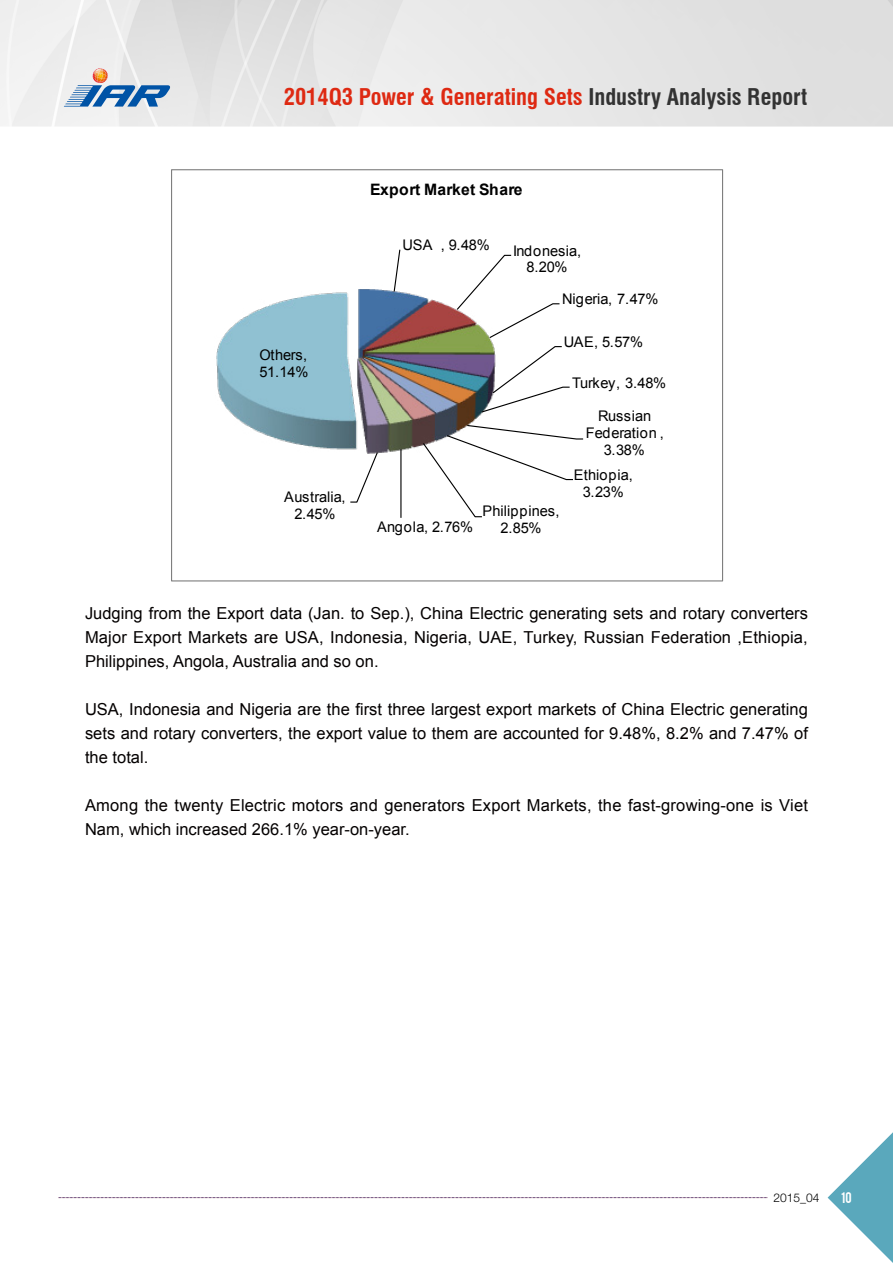
<style>
.page{position:relative;width:893px;height:1263px;background:#fff}
.page>*{position:absolute;margin:0;border:0;box-sizing:border-box;transform-origin:0 0}
.t1{font:700 condensed 22.5px "Swiss 721 BT";color:#de2912}
.t2{font:16.5px/24px "Arial";color:#040000;text-align:justify}
.t3{font:700 15.75px "Arial";letter-spacing:.015em;color:#000}
.t4{font:14.7px/17px "Arial";letter-spacing:-.02em;color:#000;text-align:center}
.t5{font:14.7px/17px "Arial";letter-spacing:.01em;color:#000;text-align:center}
.t6{font:14.7px/17px "Arial";letter-spacing:.015em;color:#000;text-align:center}
.t7{font:300 12px "Helvetica Neue LT Pro";color:#000}
.t8{font:12px "Bebas";color:#fff}
.s1{color:#333}
</style>
<div class="page">
<img style="left:0;top:0;width:893px;height:1199px">
<svg style="left:828px;top:1132px;width:65px;height:131px"></svg>
<svg style="left:58px;top:1197px;width:709px;height:1px"></svg>
<svg style="left:64px;top:68px;width:106px;height:39px"></svg>
<div style="left:171px;top:169px;width:551px;height:411px;background:#fff"></div>
<img style="left:216px;top:289px;width:278px;height:229px">
<svg style="left:393px;top:249px;width:8px;height:44px"></svg>
<svg style="left:456px;top:254px;width:104px;height:85px"></svg>
<svg style="left:480px;top:345px;width:90px;height:68px"></svg>
<svg style="left:422px;top:424px;width:162px;height:94px"></svg>
<hr style="left:400px;top:449px;width:1px;height:69px;background:#000">
<svg style="left:349px;top:451px;width:30px;height:52px"></svg>
<h1 class="t1" style="left:284px;top:84px;width:525px">2014Q3 Power &amp; Generating Sets <span class="s1">Industry Analysis Report</span></h1>
<p class="t4" style="left:259px;top:346px;width:50px;text-align:left">Others,<br>51.14%</p>
<p class="t5" style="left:284px;top:488px;width:63px">Australia,<br>2.45%</p>
<p class="t3" style="left:370px;top:179px;width:154px">Export Market Share</p>
<p class="t4" style="left:403px;top:236px;width:89px">USA , 9.48%</p>
<p class="t4" style="left:513px;top:242px;width:70px">Indonesia,<br>8.20%</p>
<p class="t4" style="left:562px;top:290px;width:98px">Nigeria, 7.47%</p>
<p class="t4" style="left:564px;top:334px;width:81px">UAE, 5.57%</p>
<p class="t4" style="left:572px;top:374px;width:95px">Turkey, 3.48%</p>
<p class="t4" style="left:586px;top:408px;width:80px">Russian<br>Federation ,<br>3.38%</p>
<p class="t6" style="left:574px;top:466px;width:61px">Ethiopia,<br>3.23%</p>
<p class="t5" style="left:482px;top:503px;width:79px">Philippines,</p>
<p class="t6" style="left:377px;top:519px;width:98px">Angola, 2.76%</p>
<p class="t4" style="left:500px;top:520px;width:43px">2.85%</p>
<p class="t2" style="left:85px;top:601px;width:724px">Judging from the Export data (Jan. to Sep.), China Electric generating sets and rotary converters Major Export Markets are USA, Indonesia, Nigeria, UAE, Turkey, Russian Federation ,Ethiopia, Philippines, Angola, Australia and so on.</p>
<p class="t2" style="left:85px;top:697px;width:724px">USA, Indonesia and Nigeria are the first three largest export markets of China Electric generating sets and rotary converters, the export value to them are accounted for 9.48%, 8.2% and 7.47% of the total.</p>
<p class="t2" style="left:85px;top:793px;width:724px">Among the twenty Electric motors and generators Export Markets, the fast-growing-one is Viet<br>Nam, which increased 266.1% year-on-year.</p>
<p class="t7" style="left:773px;top:1190px;width:48px">2015_04</p>
<p class="t8" style="left:841px;top:1189px;width:12px">10</p>
</div>
